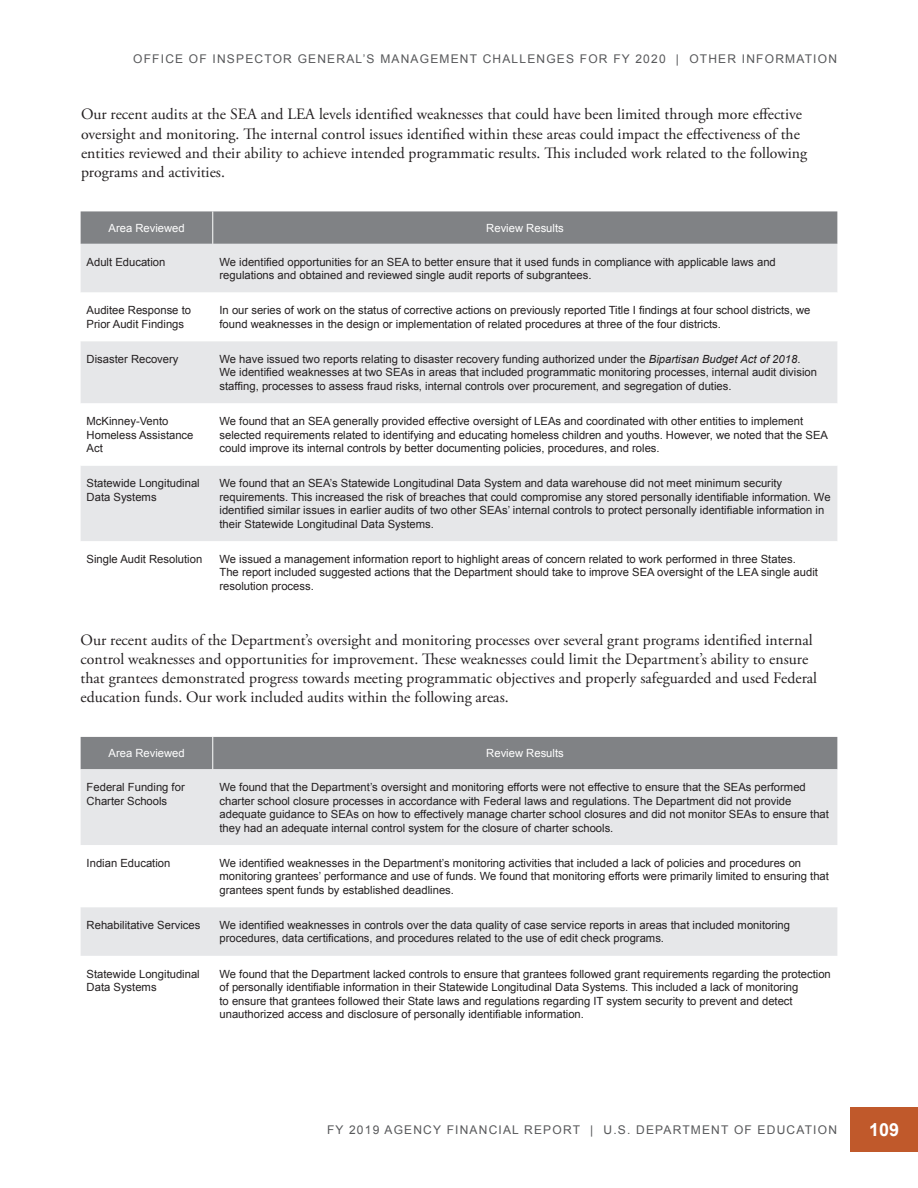
<style>
.page{position:relative;width:918px;height:1188px;background:#fff}
.page>*{position:absolute;margin:0;border:0;box-sizing:border-box;transform-origin:0 0}
.t1{font:700 18px "Arial";color:#fff}
.t2{font:15.75px/19.2px "Adobe Garamond Pro";color:#231f20}
.t3{font:12px "Arial";letter-spacing:.1em;color:#57585a}
.t4{font:11.25px/13.5px "Arial";color:#231f20}
.t5{font:11.25px "Arial";color:#fff}
.s1{font-style:italic}
</style>
<div class="page">
<div style="left:850px;top:1107px;width:68px;height:45px;background:#c0592b"></div>
<div style="left:81px;top:211px;width:756px;height:33px;background:#808285"></div>
<div style="left:81px;top:244px;width:756px;height:48px;background:#e6e7e9"></div>
<svg style="left:81px;top:341px;width:756px;height:200px;fill:#e6e7e9"></svg>
<hr style="left:212px;top:211px;width:1px;height:33px;background:#fff">
<div style="left:81px;top:737px;width:756px;height:32px;background:#808285"></div>
<div style="left:81px;top:769px;width:756px;height:76px;background:#e6e7e9"></div>
<div style="left:81px;top:907px;width:756px;height:49px;background:#e6e7e9"></div>
<hr style="left:212px;top:737px;width:1px;height:32px;background:#fff">
<p class="t3" style="left:133px;top:51px;width:705px">OFFICE OF INSPECTOR GENERAL’S MANAGEMENT CHALLENGES FOR FY 2020 | OTHER INFORMATION</p>
<p class="t2" style="left:81px;top:105px;width:728px">Our recent audits at the SEA and LEA levels identified weaknesses that could have been limited through more effective oversight and monitoring. The internal control issues identified within these areas could impact the effectiveness of the entities reviewed and their ability to achieve intended programmatic results. This included work related to the following programs and activities.</p>
<p class="t5" style="left:109px;top:220px;width:78px">Area Reviewed</p>
<p class="t5" style="left:486px;top:220px;width:79px">Review Results</p>
<p class="t4" style="left:87px;top:255px;width:80px">Adult Education</p>
<p class="t4" style="left:220px;top:255px;width:558px">We identified opportunities for an SEA to better ensure that it used funds in compliance with applicable laws and regulations and obtained and reviewed single audit reports of subgrantees.</p>
<p class="t4" style="left:87px;top:304px;width:106px">Auditee Response to<br>Prior Audit Findings</p>
<p class="t4" style="left:220px;top:304px;width:592px">In our series of work on the status of corrective actions on previously reported Title I findings at four school districts, we found weaknesses in the design or implementation of related procedures at three of the four districts.</p>
<p class="t4" style="left:87px;top:352px;width:93px">Disaster Recovery</p>
<p class="t4" style="left:220px;top:352px;width:599px">We have issued two reports relating to disaster recovery funding authorized under the <span class="s1">Bipartisan Budget Act of 2018</span>.<br>We identified weaknesses at two SEAs in areas that included programmatic monitoring processes, internal audit division staffing, processes to assess fraud risks, internal controls over procurement, and segregation of duties.</p>
<p class="t4" style="left:87px;top:415px;width:108px">McKinney-Vento<br>Homeless Assistance<br>Act</p>
<p class="t4" style="left:220px;top:415px;width:610px">We found that an SEA generally provided effective oversight of LEAs and coordinated with other entities to implement selected requirements related to identifying and educating homeless children and youths. However, we noted that the SEA could improve its internal controls by better documenting policies, procedures, and roles.</p>
<p class="t4" style="left:87px;top:477px;width:115px">Statewide Longitudinal<br>Data Systems</p>
<p class="t4" style="left:220px;top:477px;width:613px">We found that an SEA’s Statewide Longitudinal Data System and data warehouse did not meet minimum security requirements. This increased the risk of breaches that could compromise any stored personally identifiable information. We identified similar issues in earlier audits of two other SEAs’ internal controls to protect personally identifiable information in their Statewide Longitudinal Data Systems.</p>
<p class="t4" style="left:87px;top:552px;width:117px">Single Audit Resolution</p>
<p class="t4" style="left:220px;top:552px;width:600px">We issued a management information report to highlight areas of concern related to work performed in three States.<br>The report included suggested actions that the Department should take to improve SEA oversight of the LEA single audit resolution process.</p>
<p class="t2" style="left:81px;top:631px;width:738px">Our recent audits of the Department’s oversight and monitoring processes over several grant programs identified internal control weaknesses and opportunities for improvement. These weaknesses could limit the Department’s ability to ensure that grantees demonstrated progress towards meeting programmatic objectives and properly safeguarded and used Federal education funds. Our work included audits within the following areas.</p>
<p class="t5" style="left:109px;top:746px;width:78px">Area Reviewed</p>
<p class="t5" style="left:486px;top:746px;width:79px">Review Results</p>
<p class="t4" style="left:87px;top:780px;width:100px">Federal Funding for<br>Charter Schools</p>
<p class="t4" style="left:220px;top:780px;width:611px">We found that the Department’s oversight and monitoring efforts were not effective to ensure that the SEAs performed charter school closure processes in accordance with Federal laws and regulations. The Department did not provide adequate guidance to SEAs on how to effectively manage charter school closures and did not monitor SEAs to ensure that they had an adequate internal control system for the closure of charter schools.</p>
<p class="t4" style="left:87px;top:856px;width:85px">Indian Education</p>
<p class="t4" style="left:220px;top:856px;width:611px">We identified weaknesses in the Department’s monitoring activities that included a lack of policies and procedures on monitoring grantees’ performance and use of funds. We found that monitoring efforts were primarily limited to ensuring that grantees spent funds by established deadlines.</p>
<p class="t4" style="left:87px;top:918px;width:115px">Rehabilitative Services</p>
<p class="t4" style="left:220px;top:918px;width:572px">We identified weaknesses in controls over the data quality of case service reports in areas that included monitoring procedures, data certifications, and procedures related to the use of edit check programs.</p>
<p class="t4" style="left:87px;top:967px;width:115px">Statewide Longitudinal<br>Data Systems</p>
<p class="t4" style="left:220px;top:967px;width:613px">We found that the Department lacked controls to ensure that grantees followed grant requirements regarding the protection of personally identifiable information in their Statewide Longitudinal Data Systems. This included a lack of monitoring<br>to ensure that grantees followed their State laws and regulations regarding IT system security to prevent and detect unauthorized access and disclosure of personally identifiable information.</p>
<p class="t3" style="left:327px;top:1122px;width:511px">FY 2019 AGENCY FINANCIAL REPORT | U.S. DEPARTMENT OF EDUCATION</p>
<h1 class="t1" style="left:869px;top:1118px;width:32px">109</h1>
</div>
